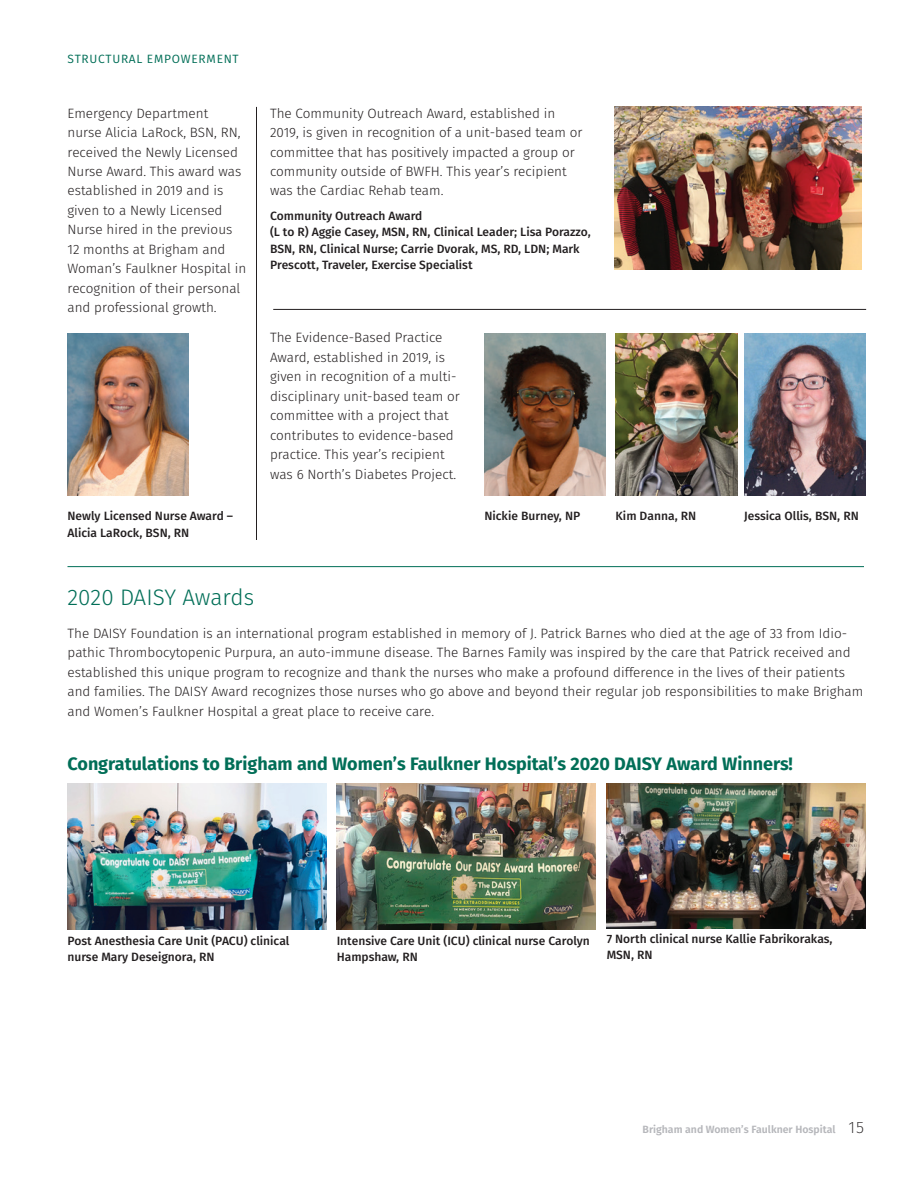
<style>
.page{position:relative;width:918px;height:1188px;background:#fff}
.page>*{position:absolute;margin:0;border:0;box-sizing:border-box;transform-origin:0 0}
.t1{font:300 22.5px "Fira Sans";color:#016e57}
.t2{font:700 18px "Fira Sans";color:#016e57}
.t3{font:300 13.5px/19.5px "Fira Sans";color:#231f20}
.t4{font:12px/16.5px "Fira Sans OT Medium";color:#231f20}
.t5{font:12px "Fira Sans";letter-spacing:.06em;color:#016e57}
.t6{font:600 10.5px "Fira Sans";color:#b6b7bb}
.s1{font-weight:200;font-size:16.5px;color:#231f20}
</style>
<div class="page">
<img style="left:68px;top:784px;width:258px;height:145px">
<img style="left:337px;top:784px;width:259px;height:145px">
<img style="left:607px;top:783px;width:258px;height:145px">
<hr style="left:68px;top:566px;width:796px;height:1px;background:#016e57">
<img style="left:68px;top:333px;width:121px;height:162px">
<img style="left:614px;top:107px;width:247px;height:162px">
<img style="left:485px;top:333px;width:121px;height:162px">
<img style="left:616px;top:333px;width:121px;height:163px">
<img style="left:744px;top:333px;width:122px;height:162px">
<hr style="left:256px;top:107px;width:1px;height:433px;background:#231f20">
<hr style="left:273px;top:309px;width:593px;height:1px;background:#231f20">
<p class="t5" style="left:68px;top:51px;width:173px">STRUCTURAL EMPOWERMENT</p>
<p class="t3" style="left:68px;top:104px;width:180px">Emergency Department<br>nurse Alicia LaRock, BSN, RN, received the Newly Licensed<br>Nurse Award. This award was established in 2019 and is given to a Newly Licensed<br>Nurse hired in the previous<br>12 months at Brigham and<br>Woman’s Faulkner Hospital in recognition of their personal and professional growth.</p>
<p class="t4" style="left:68px;top:509px;width:167px">Newly Licensed Nurse Award –<br>Alicia LaRock, BSN, RN</p>
<p class="t3" style="left:270px;top:104px;width:314px">The Community Outreach Award, established in 2019, is given in recognition of a unit-based team or committee that has positively impacted a group or community outside of BWFH. This year’s recipient was the Cardiac Rehab team.</p>
<p class="t4" style="left:270px;top:208px;width:322px">Community Outreach Award<br>(L to R) Aggie Casey, MSN, RN, Clinical Leader; Lisa Porazzo, BSN, RN, Clinical Nurse; Carrie Dvorak, MS, RD, LDN; Mark Prescott, Traveler, Exercise Specialist</p>
<p class="t3" style="left:270px;top:329px;width:191px">The Evidence-Based Practice<br>Award, established in 2019, is given in recognition of a multi&shy;disciplinary unit-based team or committee with a project that contributes to evidence-based practice. This year’s recipient was 6 North’s Diabetes Project.</p>
<p class="t4" style="left:484px;top:509px;width:97px">Nickie Burney, NP</p>
<p class="t4" style="left:616px;top:509px;width:82px">Kim Danna, RN</p>
<p class="t4" style="left:744px;top:509px;width:116px">Jessica Ollis, BSN, RN</p>
<h1 class="t1" style="left:68px;top:582px;width:188px">2020 DAISY Awards</h1>
<p class="t3" style="left:68px;top:624px;width:797px">The DAISY Foundation is an international program established in memory of J. Patrick Barnes who died at the age of 33 from Idio&shy;pathic Thrombocytopenic Purpura, an auto-immune disease. The Barnes Family was inspired by the care that Patrick received and established this unique program to recognize and thank the nurses who make a profound difference in the lives of their patients and families. The DAISY Award recognizes those nurses who go above and beyond their regular job responsibilities to make Brigham and Women’s Faulkner Hospital a great place to receive care.</p>
<h2 class="t2" style="left:68px;top:749px;width:727px">Congratulations to Brigham and Women’s Faulkner Hospital’s 2020 DAISY Award Winners!</h2>
<p class="t4" style="left:68px;top:933px;width:223px">Post Anesthesia Care Unit (PACU) clinical nurse Mary Deseignora, RN</p>
<p class="t4" style="left:337px;top:933px;width:255px">Intensive Care Unit (ICU) clinical nurse Carolyn<br>Hampshaw, RN</p>
<p class="t4" style="left:607px;top:931px;width:227px">7 North clinical nurse Kallie Fabrikorakas,<br>MSN, RN</p>
<p class="t6" style="left:643px;top:1122px;width:223px">Brigham and Women’s Faulkner Hospital <span class="s1">15</span></p>
</div>
